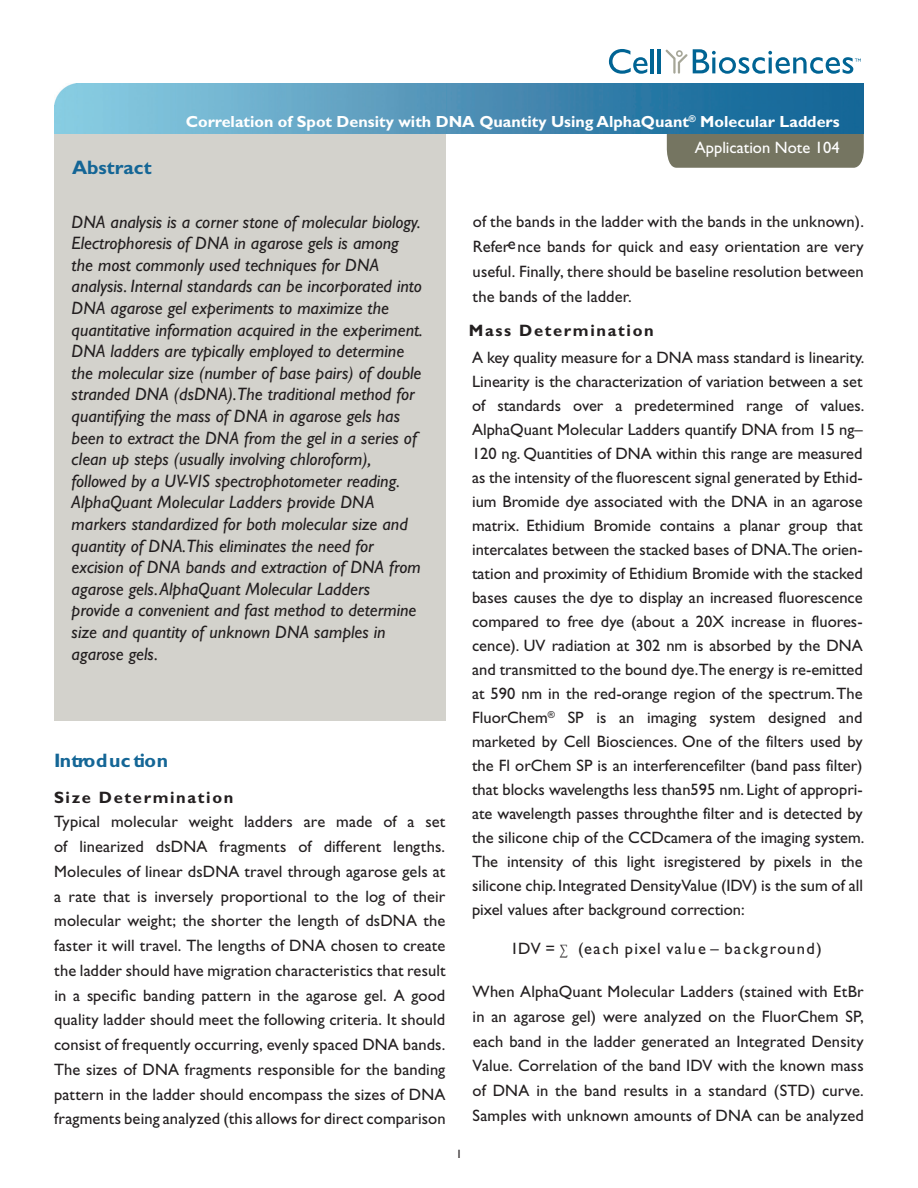
<style>
.page{position:relative;width:918px;height:1188px;background:#fff}
.page>*{position:absolute;margin:0;border:0;box-sizing:border-box;transform-origin:0 0}
.t1{font:700 19.5px "Gill Sans";color:#146696}
.t2{font:italic 18px/21.6px "Gill Sans";color:#231f20}
.t3{font:16.5px/24px "Gill Sans";letter-spacing:.005em;color:#231f20;text-align:justify}
.t4{font:700 16.5px "Gill Sans";letter-spacing:.1em;color:#231f20}
.t5{font:16.5px "Gill Sans";letter-spacing:.085em;color:#231f20}
.t6{font:16.5px "Gill Sans";color:#fff}
.t7{font:700 16.2px "Gill Sans";color:#fff}
.t8{font:12px "Gill Sans";color:#231f20}
.s1{font-family:"Gabriola"}
</style>
<div class="page">
<div style="left:666px;top:134px;width:198px;height:34px;background:#757561"></div>
<div style="left:54px;top:133px;width:392px;height:587px;background:#d3d2cc"></div>
<svg style="left:609px;top:49px;width:39px;height:25px"></svg>
<hr style="left:651px;top:49px;width:3px;height:24px;background:#006494">
<hr style="left:657px;top:49px;width:3px;height:24px;background:#006494">
<svg style="left:665px;top:49px;width:196px;height:25px"></svg>
<img style="left:54px;top:83px;width:810px;height:51px">
<p class="t7" style="left:186px;top:112px;width:655px">Correlation of Spot Density with DNA Quantity Using AlphaQuant<sup>®</sup> Molecular Ladders</p>
<p class="t1" style="left:72px;top:156px;width:81px">Abstract</p>
<p class="t6" style="left:695px;top:138px;width:146px">Application Note 104</p>
<p class="t2" style="left:72px;top:211px;width:353px">DNA analysis is a corner stone of molecular biology.<br>Electrophoresis of DNA in agarose gels is among the most commonly used techniques for DNA analysis. Internal standards can be incorporated into DNA agarose gel experiments to maximize the quantitative information acquired in the experiment.<br>DNA ladders are typically employed to determine the molecular size (number of base pairs) of double stranded DNA (dsDNA).The traditional method for quantifying the mass of DNA in agarose gels has been to extract the DNA from the gel in a series of clean up steps (usually involving chloroform), followed by a UV-VIS spectrophotometer reading.<br>AlphaQuant Molecular Ladders provide DNA markers standardized for both molecular size and quantity of DNA.This eliminates the need for excision of DNA bands and extraction of DNA from agarose gels.AlphaQuant Molecular Ladders provide a convenient and fast method to determine size and quantity of unknown DNA samples in agarose gels.</p>
<p class="t1" style="left:54px;top:749px;width:116px">Introduc tion</p>
<p class="t4" style="left:54px;top:787px;width:181px">Size Determination</p>
<p class="t3" style="left:54px;top:809px;width:393px;line-height:24.8px">Typical molecular weight ladders are made of a set of linearized dsDNA fragments of different lengths.<br>Molecules of linear dsDNA travel through agarose gels at a rate that is inversely proportional to the log of their molecular weight; the shorter the length of dsDNA the faster it will travel. The lengths of DNA chosen to create the ladder should have migration characteristics that result in a specific banding pattern in the agarose gel. A good quality ladder should meet the following criteria. It should consist of frequently occurring, evenly spaced DNA bands.<br>The sizes of DNA fragments responsible for the banding pattern in the ladder should encompass the sizes of DNA fragments being analyzed (this allows for direct comparison</p>
<p class="t8" style="left:456px;top:1147px;width:7px">1</p>
<p class="t3" style="left:473px;top:210px;width:393px;line-height:24.8px">of the bands in the ladder with the bands in the unknown).<br>Reference bands for quick and easy orientation are very useful. Finally, there should be baseline resolution between the bands of the ladder.</p>
<p class="t4" style="left:469px;top:320px;width:186px">Mass Determination</p>
<p class="t3" style="left:472px;top:346px;width:394px">A key quality measure for a DNA mass standard is linearity.<br>Linearity is the characterization of variation between a set of standards over a predetermined range of values.<br>AlphaQuant Molecular Ladders quantify DNA from 15 ng– 120 ng. Quantities of DNA within this range are measured as the intensity of the fluorescent signal generated by Ethid&shy;ium Bromide dye associated with the DNA in an agarose matrix. Ethidium Bromide contains a planar group that intercalates between the stacked bases of DNA.The orien&shy;tation and proximity of Ethidium Bromide with the stacked bases causes the dye to display an increased fluorescence compared to free dye (about a 20X increase in fluores&shy;cence). UV radiation at 302 nm is absorbed by the DNA and transmitted to the bound dye.The energy is re-emitted at 590 nm in the red-orange region of the spectrum.The FluorChem<sup>®</sup> SP is an imaging system designed and marketed by Cell Biosciences. One of the filters used by the Fl orChem SP is an interferencefilter (band pass filter) that blocks wavelengths less than595 nm. Light of appropri&shy;ate wavelength passes throughthe filter and is detected by the silicone chip of the CCDcamera of the imaging system.<br>The intensity of this light isregistered by pixels in the silicone chip. Integrated DensityValue (IDV) is the sum of all pixel values after background correction:</p>
<p class="t5" style="left:512px;top:939px;width:311px">IDV = <span class="s1">∑</span> (each pixel value – background)</p>
<p class="t3" style="left:473px;top:979px;width:393px;line-height:24.8px">When AlphaQuant Molecular Ladders (stained with EtBr in an agarose gel) were analyzed on the FluorChem SP, each band in the ladder generated an Integrated Density Value. Correlation of the band IDV with the known mass of DNA in the band results in a standard (STD) curve.<br>Samples with unknown amounts of DNA can be analyzed</p>
</div>
